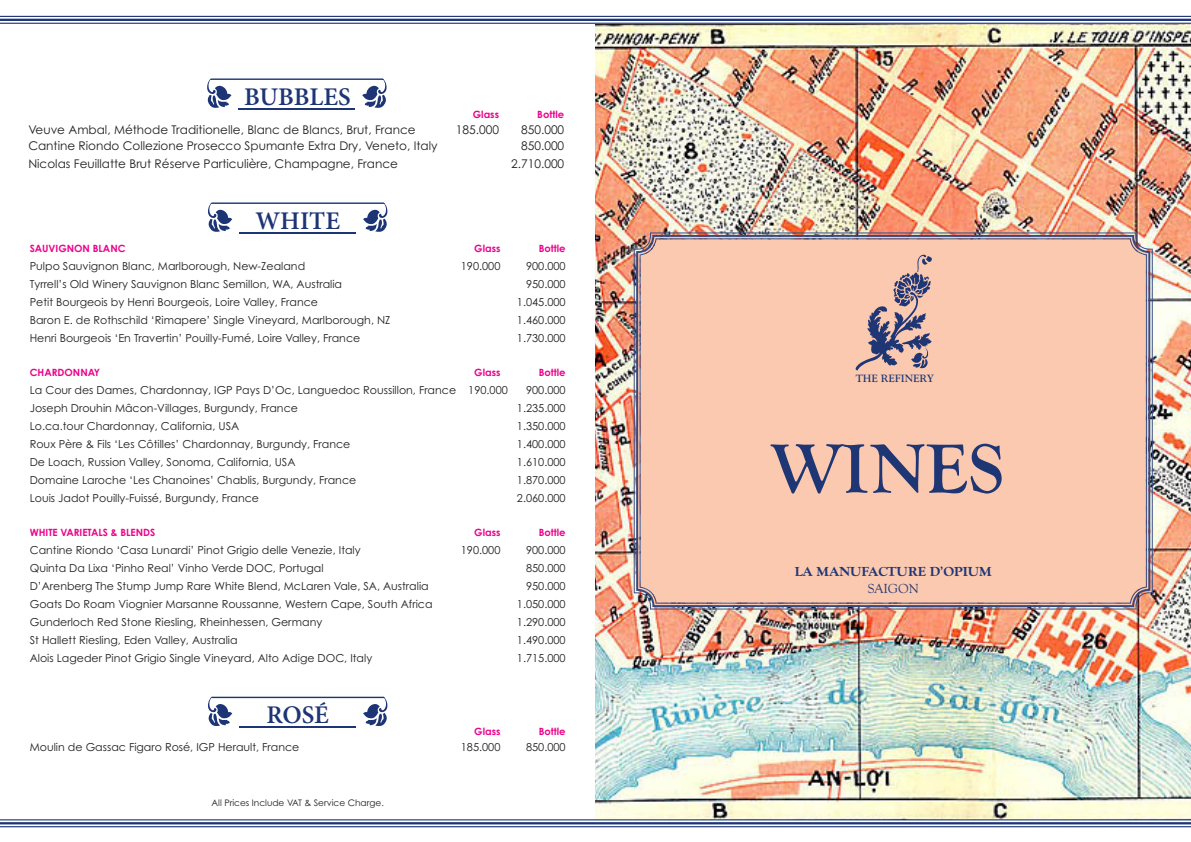
<style>
.page{position:relative;width:1191px;height:842px;background:#fff}
.page>*{position:absolute;margin:0;border:0;box-sizing:border-box;transform-origin:0 0}
.t1{font:700 72px "Goudy Old Sty";letter-spacing:.005em;color:#1f3675}
.t2{font:600 25.5px "Minion Pro";color:#1d3475}
.t3{font:700 expanded 13.6px "Goudy Old Sty";color:#1f3675}
.t4{font:13.6px "Goudy Old Sty";color:#1f3675}
.t5{font:12px "Century Gothic Pro";color:#231f20}
.t6{font:11px "Century Gothic Pro";color:#231f20}
.t7{font:700 11px "Goudy Old Sty";color:#1f3675}
.t8{font:700 10px "Century Gothic Pro";color:#ed028c}
.t9{font:9px "Century Gothic Pro";color:#231f20}
</style>
<div class="page">
<img style="left:595px;top:24px;width:596px;height:795px">
<img style="left:633px;top:232px;width:519px;height:377px">
<svg style="left:636px;top:235px;width:514px;height:372px"></svg>
<div style="left:639px;top:238px;width:507px;height:366px;background:#fac9b0"></div>
<svg style="left:207px;top:78px;width:180px;height:31px"></svg>
<hr style="left:239px;top:108px;width:116px;height:2px;background:#1d3475">
<svg style="left:208px;top:202px;width:180px;height:30px"></svg>
<hr style="left:239px;top:232px;width:117px;height:2px;background:#1d3475">
<svg style="left:208px;top:697px;width:180px;height:29px"></svg>
<hr style="left:239px;top:726px;width:117px;height:2px;background:#1d3475">
<hr style="left:0;top:819px;width:1191px;height:1px;background:#1d3475">
<hr style="left:0;top:822px;width:1191px;height:2px;background:#1d3475">
<hr style="left:0;top:826px;width:1191px;height:1px;background:#1d3475">
<hr style="left:0;top:16px;width:1191px;height:1px;background:#1d3475">
<hr style="left:0;top:19px;width:1191px;height:2px;background:#1d3475">
<hr style="left:0;top:23px;width:1191px;height:1px;background:#1d3475">
<svg style="left:855px;top:255px;width:79px;height:115px"></svg>
<p class="t2" style="left:244px;top:79px;width:108px">BUBBLES</p>
<p class="t8" style="left:473px;top:108px;width:28px">Glass</p>
<p class="t8" style="left:537px;top:108px;width:28px">Bottle</p>
<p class="t5" style="left:28px;top:122px;width:389px">Veuve Ambal, Méthode Traditionelle, Blanc de Blancs, Brut, France</p>
<p class="t5" style="left:456px;top:122px;width:45px">185.000</p>
<p class="t5" style="left:521px;top:122px;width:45px">850.000</p>
<p class="t5" style="left:28px;top:138px;width:411px">Cantine Riondo Collezione Prosecco Spumante Extra Dry, Veneto, Italy</p>
<p class="t5" style="left:521px;top:138px;width:45px">850.000</p>
<p class="t5" style="left:28px;top:156px;width:371px">Nicolas Feuillatte Brut Réserve Particulière, Champagne, France</p>
<p class="t5" style="left:511px;top:156px;width:55px">2.710.000</p>
<p class="t2" style="left:255px;top:203px;width:86px">WHITE</p>
<p class="t8" style="left:30px;top:242px;width:97px">SAUVIGNON BLANC</p>
<p class="t8" style="left:474px;top:242px;width:28px">Glass</p>
<p class="t8" style="left:539px;top:242px;width:29px">Bottle</p>
<p class="t6" style="left:30px;top:259px;width:277px">Pulpo Sauvignon Blanc, Marlborough, New-Zealand</p>
<p class="t6" style="left:461px;top:259px;width:41px">190.000</p>
<p class="t6" style="left:526px;top:259px;width:41px">900.000</p>
<p class="t6" style="left:30px;top:277px;width:314px">Tyrrell’s Old Winery Sauvignon Blanc Semillon, WA, Australia</p>
<p class="t6" style="left:526px;top:277px;width:41px">950.000</p>
<p class="t6" style="left:30px;top:295px;width:290px">Petit Bourgeois by Henri Bourgeois, Loire Valley, France</p>
<p class="t6" style="left:517px;top:295px;width:50px">1.045.000</p>
<p class="t6" style="left:30px;top:313px;width:362px">Baron E. de Rothschild ‘Rimapere’ Single Vineyard, Marlborough, NZ</p>
<p class="t6" style="left:517px;top:313px;width:50px">1.460.000</p>
<p class="t6" style="left:30px;top:331px;width:332px">Henri Bourgeois ‘En Travertin’ Pouilly-Fumé, Loire Valley, France</p>
<p class="t6" style="left:517px;top:331px;width:50px">1.730.000</p>
<p class="t8" style="left:30px;top:366px;width:72px">CHARDONNAY</p>
<p class="t8" style="left:474px;top:366px;width:28px">Glass</p>
<p class="t8" style="left:539px;top:366px;width:29px">Bottle</p>
<p class="t6" style="left:30px;top:383px;width:479px">La Cour des Dames, Chardonnay, IGP Pays D’Oc, Languedoc Roussillon, France 190.000</p>
<p class="t6" style="left:526px;top:383px;width:41px">900.000</p>
<p class="t6" style="left:30px;top:401px;width:270px">Joseph Drouhin Mâcon-Villages, Burgundy, France</p>
<p class="t6" style="left:517px;top:401px;width:50px">1.235.000</p>
<p class="t6" style="left:30px;top:419px;width:211px">Lo.ca.tour Chardonnay, California, USA</p>
<p class="t6" style="left:517px;top:419px;width:50px">1.350.000</p>
<p class="t6" style="left:30px;top:437px;width:322px">Roux Père &amp; Fils ‘Les Côtilles’ Chardonnay, Burgundy, France</p>
<p class="t6" style="left:517px;top:437px;width:50px">1.400.000</p>
<p class="t6" style="left:30px;top:455px;width:267px">De Loach, Russion Valley, Sonoma, California, USA</p>
<p class="t6" style="left:517px;top:455px;width:50px">1.610.000</p>
<p class="t6" style="left:30px;top:473px;width:328px">Domaine Laroche ‘Les Chanoines’ Chablis, Burgundy, France</p>
<p class="t6" style="left:517px;top:473px;width:50px">1.870.000</p>
<p class="t6" style="left:30px;top:491px;width:231px">Louis Jadot Pouilly-Fuissé, Burgundy, France</p>
<p class="t6" style="left:517px;top:491px;width:50px">2.060.000</p>
<p class="t8" style="left:30px;top:526px;width:127px">WHITE VARIETALS &amp; BLENDS</p>
<p class="t8" style="left:474px;top:526px;width:28px">Glass</p>
<p class="t8" style="left:539px;top:526px;width:28px">Bottle</p>
<p class="t6" style="left:30px;top:543px;width:332px">Cantine Riondo ‘Casa Lunardi’ Pinot Grigio delle Venezie, Italy</p>
<p class="t6" style="left:461px;top:543px;width:41px">190.000</p>
<p class="t6" style="left:526px;top:543px;width:41px">900.000</p>
<p class="t6" style="left:30px;top:561px;width:295px">Quinta Da Lixa ‘Pinho Real’ Vinho Verde DOC, Portugal</p>
<p class="t6" style="left:526px;top:561px;width:41px">850.000</p>
<p class="t6" style="left:30px;top:579px;width:400px">D’Arenberg The Stump Jump Rare White Blend, McLaren Vale, SA, Australia</p>
<p class="t6" style="left:526px;top:579px;width:41px">950.000</p>
<p class="t6" style="left:30px;top:597px;width:404px">Goats Do Roam Viognier Marsanne Roussanne, Western Cape, South Africa</p>
<p class="t6" style="left:517px;top:597px;width:50px">1.050.000</p>
<p class="t6" style="left:30px;top:615px;width:294px">Gunderloch Red Stone Riesling, Rheinhessen, Germany</p>
<p class="t6" style="left:517px;top:615px;width:50px">1.290.000</p>
<p class="t6" style="left:30px;top:633px;width:209px">St Hallett Riesling, Eden Valley, Australia</p>
<p class="t6" style="left:517px;top:633px;width:50px">1.490.000</p>
<p class="t6" style="left:30px;top:651px;width:344px">Alois Lageder Pinot Grigio Single Vineyard, Alto Adige DOC, Italy</p>
<p class="t6" style="left:517px;top:651px;width:50px">1.715.000</p>
<p class="t2" style="left:266px;top:697px;width:64px">ROSÉ</p>
<p class="t8" style="left:474px;top:725px;width:28px">Glass</p>
<p class="t8" style="left:539px;top:725px;width:28px">Bottle</p>
<p class="t6" style="left:30px;top:740px;width:271px">Moulin de Gassac Figaro Rosé, IGP Herault, France</p>
<p class="t6" style="left:461px;top:740px;width:41px">185.000</p>
<p class="t6" style="left:526px;top:740px;width:41px">850.000</p>
<p class="t9" style="left:212px;top:797px;width:174px">All Prices Include VAT &amp; Service Charge.</p>
<p class="t7" style="left:856px;top:372px;width:80px">THE REFINERY</p>
<h1 class="t1" style="left:771px;top:429px;width:234px">WINES</h1>
<p class="t3" style="left:795px;top:564px;width:198px">LA MANUFACTURE D’OPIUM</p>
<p class="t4" style="left:867px;top:581px;width:53px">SAIGON</p>
</div>
